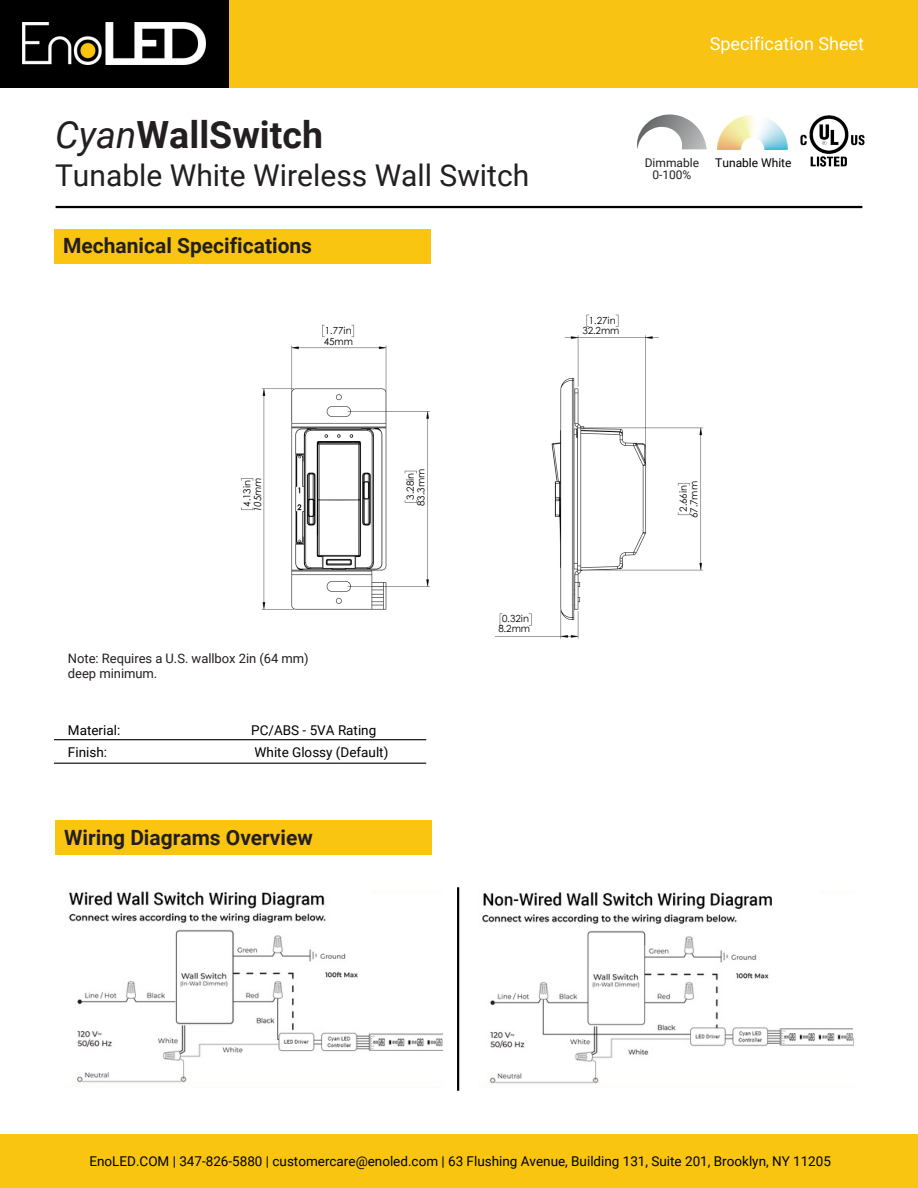
<style>
.page{position:relative;width:918px;height:1188px;background:#fff}
.page>*{position:absolute;margin:0;border:0;box-sizing:border-box;transform-origin:0 0}
.t1{font:700 37.5px "Roboto";color:#231f20}
.t2{font:30px "Roboto";color:#231f20}
.t3{font:700 21px "Roboto";color:#231f20}
.t4{font:18px "Roboto";color:#fff}
.t5{font:13.5px "Roboto";color:#000}
.t6{font:13.05px "Roboto";color:#231f20}
.t7{font:12px/12px "Roboto";color:#231f20;text-align:center}
.t8{font:12px "Roboto";color:#000}
.t9{font:9.75px/10.8px "Century Gothic";color:#000;text-align:center}
.s1{font-weight:400;font-style:italic}
.s2{font-style:italic}
</style>
<div class="page">
<div style="left:54px;top:229px;width:376px;height:35px;background:#f9c511"></div>
<hr style="left:54px;top:763px;width:372px;height:1px;background:#000">
<hr style="left:54px;top:739px;width:372px;height:1px;background:#000">
<img style="left:240px;top:314px;width:463px;height:325px">
<div style="left:321px;top:548px;width:36px;height:5px;background:#fff"></div>
<img style="left:458px;top:887px;width:1px;height:204px">
<div style="left:55px;top:820px;width:376px;height:35px;background:#f9c511"></div>
<img style="left:69px;top:891px;width:374px;height:192px">
<img style="left:482px;top:892px;width:371px;height:192px">
<div style="left:229px;top:0;width:689px;height:87px;background:#f8c312"></div>
<div style="left:0;top:0;width:229px;height:87px;background:#000"></div>
<img style="left:23px;top:23px;width:182px;height:41px">
<div style="left:0;top:1134px;width:918px;height:54px;background:#f9c511"></div>
<hr style="left:56px;top:206px;width:806px;height:2px;background:#000">
<svg style="left:637px;top:114px;width:70px;height:35px"></svg>
<img style="left:800px;top:115px;width:64px;height:52px">
<img style="left:717px;top:115px;width:71px;height:35px">
<p class="t4" style="left:710px;top:33px;width:156px">Specification Sheet</p>
<p class="t1" style="left:55px;top:114px;width:269px"><span class="s1">Cyan</span>WallSwitch</p>
<h5 class="t2" style="left:55px;top:158px;width:476px">Tunable White Wireless Wall Switch</h5>
<h5 class="t7" style="left:645px;top:157px;width:56px">Dimmable<br>0-100%</h5>
<h5 class="t8" style="left:715px;top:156px;width:78px">Tunable White</h5>
<p class="t3" style="left:63px;top:234px;width:250px">Mechanical Specifications</p>
<p class="t9" style="left:324px;top:324px;width:31px;text-align:left">1.77in<br>45mm</p>
<h2 class="t9" style="left:241px;top:512px;width:36px;rotate:-90deg">4.13in<br><span class="s2">105mm</span></h2>
<p class="t9" style="left:405px;top:506px;width:39px;rotate:-90deg">3.28in<br>83.3mm</p>
<h4 class="t6" style="left:68px;top:651px;width:242px">Note: Requires a U.S. wallbox 2in (64 mm)</h4>
<h1 class="t6" style="left:68px;top:666px;width:91px">deep minimum.</h1>
<p class="t5" style="left:68px;top:722px;width:54px">Material:</p>
<p class="t5" style="left:251px;top:722px;width:127px">PC/ABS - 5VA Rating</p>
<p class="t5" style="left:68px;top:744px;width:41px">Finish:</p>
<h3 class="t5" style="left:255px;top:744px;width:135px">White Glossy (Default)</h3>
<p class="t3" style="left:64px;top:825px;width:250px">Wiring Diagrams Overview</p>
<p class="t9" style="left:582px;top:314px;width:39px">1.27in<br>32.2mm</p>
<h6 class="t9" style="left:498px;top:612px;width:33px">0.32in<br>8.2mm</h6>
<h6 class="t9" style="left:677px;top:518px;width:39px;rotate:-90deg">2.66in<br>67.7mm</h6>
<p class="t5" style="left:89px;top:1153px;width:743px">EnoLED.COM | 347-826-5880 | customercare@enoled.com | 63 Flushing Avenue, Building 131, Suite 201, Brooklyn, NY 11205</p>
</div>
